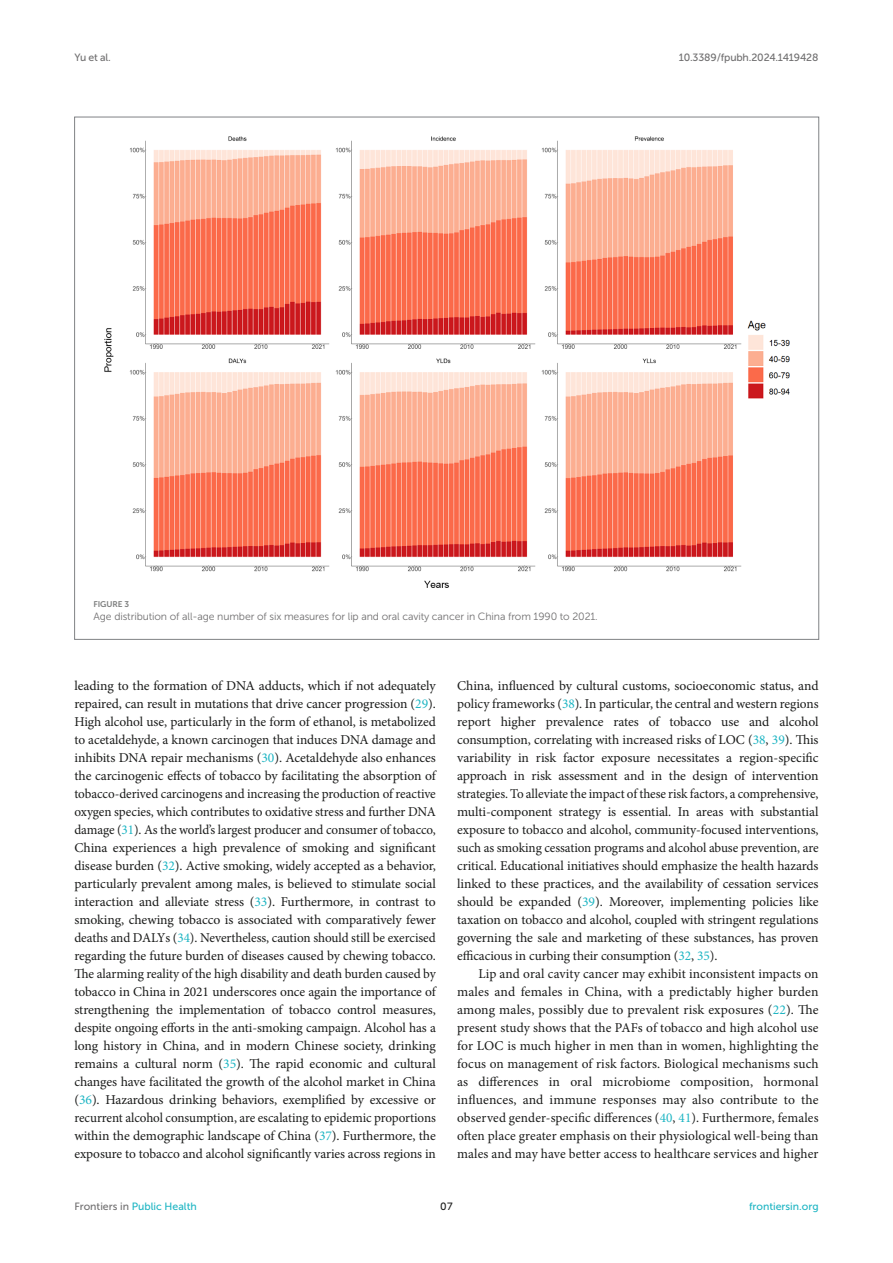
<style>
.page{position:relative;width:893px;height:1263px;background:#fff}
.page>*{position:absolute;margin:0;border:0;box-sizing:border-box;transform-origin:0 0}
.TEXT{font:13.5px/18px "Minion Pro";letter-spacing:-.005em;color:#1b1c1b;text-align:justify}
.FIG_LEG{font:10.5px "Museo Sans 300";letter-spacing:-.01em;color:#706f70}
.t1{font:10.5px "Museo Sans 500";color:#1db5c3}
.t2{font:10.5px "Museo Sans 500";letter-spacing:-.015em;color:#706f70}
.t3{font:10.5px "Museo Sans 500";color:#1b1c1b}
.FIG_HD{font:8.25px "Museo Sans 700";letter-spacing:-.01em;color:#7e7f7f}
.s1{color:#1db5c3}
.s2{color:#706f70}
</style>
<div class="page">
<img style="left:104px;top:136px;width:686px;height:452px">
<p class="t2" style="left:74px;top:51px;width:38px">Yu et al.</p>
<p class="t2" style="left:679px;top:51px;width:141px">10.3389/fpubh.2024.1419428</p>
<p class="FIG_HD" style="left:94px;top:599px;width:37px">FIGURE 3</p>
<p class="FIG_LEG" style="left:94px;top:611px;width:506px">Age distribution of all-age number of six measures for lip and oral cavity cancer in China from 1990 to 2021.</p>
<p class="TEXT" style="left:74px;top:677px;width:363px">leading to the formation of DNA adducts, which if not adequately repaired, can result in mutations that drive cancer progression (<span class="s1">29</span>).<br>High alcohol use, particularly in the form of ethanol, is metabolized to acetaldehyde, a known carcinogen that induces DNA damage and inhibits DNA repair mechanisms (<span class="s1">30</span>). Acetaldehyde also enhances the carcinogenic effects of tobacco by facilitating the absorption of tobacco-derived carcinogens and increasing the production of reactive oxygen species, which contributes to oxidative stress and further DNA damage (<span class="s1">31</span>). As the world’s largest producer and consumer of tobacco, China experiences a high prevalence of smoking and significant disease burden (<span class="s1">32</span>). Active smoking, widely accepted as a behavior, particularly prevalent among males, is believed to stimulate social interaction and alleviate stress (<span class="s1">33</span>). Furthermore, in contrast to smoking, chewing tobacco is associated with comparatively fewer deaths and DALYs (<span class="s1">34</span>). Nevertheless, caution should still be exercised regarding the future burden of diseases caused by chewing tobacco.<br>The alarming reality of the high disability and death burden caused by tobacco in China in 2021 underscores once again the importance of strengthening the implementation of tobacco control measures, despite ongoing efforts in the anti-smoking campaign. Alcohol has a long history in China, and in modern Chinese society, drinking remains a cultural norm (<span class="s1">35</span>). The rapid economic and cultural changes have facilitated the growth of the alcohol market in China (<span class="s1">36</span>). Hazardous drinking behaviors, exemplified by excessive or recurrent alcohol consumption, are escalating to epidemic proportions within the demographic landscape of China (<span class="s1">37</span>). Furthermore, the exposure to tobacco and alcohol significantly varies across regions in</p>
<p class="TEXT" style="left:457px;top:677px;width:363px">China, influenced by cultural customs, socioeconomic status, and policy frameworks (<span class="s1">38</span>). In particular, the central and western regions report higher prevalence rates of tobacco use and alcohol consumption, correlating with increased risks of LOC (<span class="s1">38</span>, <span class="s1">39</span>). This variability in risk factor exposure necessitates a region-specific approach in risk assessment and in the design of intervention strategies. To alleviate the impact of these risk factors, a comprehensive, multi-component strategy is essential. In areas with substantial exposure to tobacco and alcohol, community-focused interventions, such as smoking cessation programs and alcohol abuse prevention, are critical. Educational initiatives should emphasize the health hazards linked to these practices, and the availability of cessation services should be expanded (<span class="s1">39</span>). Moreover, implementing policies like taxation on tobacco and alcohol, coupled with stringent regulations governing the sale and marketing of these substances, has proven efficacious in curbing their consumption (<span class="s1">32</span>, <span class="s1">35</span>).</p>
<p class="TEXT" style="left:457px;top:965px;width:363px;text-indent:21px">Lip and oral cavity cancer may exhibit inconsistent impacts on males and females in China, with a predictably higher burden among males, possibly due to prevalent risk exposures (<span class="s1">22</span>). The present study shows that the PAFs of tobacco and high alcohol use for LOC is much higher in men than in women, highlighting the focus on management of risk factors. Biological mechanisms such as differences in oral microbiome composition, hormonal influences, and immune responses may also contribute to the observed gender-specific differences (<span class="s1">40</span>, <span class="s1">41</span>). Furthermore, females often place greater emphasis on their physiological well-being than males and may have better access to healthcare services and higher</p>
<p class="t1" style="left:74px;top:1200px;width:124px"><span class="s2">Frontiers in</span> Public Health</p>
<p class="t3" style="left:440px;top:1200px;width:14px">07</p>
<p class="t1" style="left:749px;top:1200px;width:71px">frontiersin.org</p>
</div>
